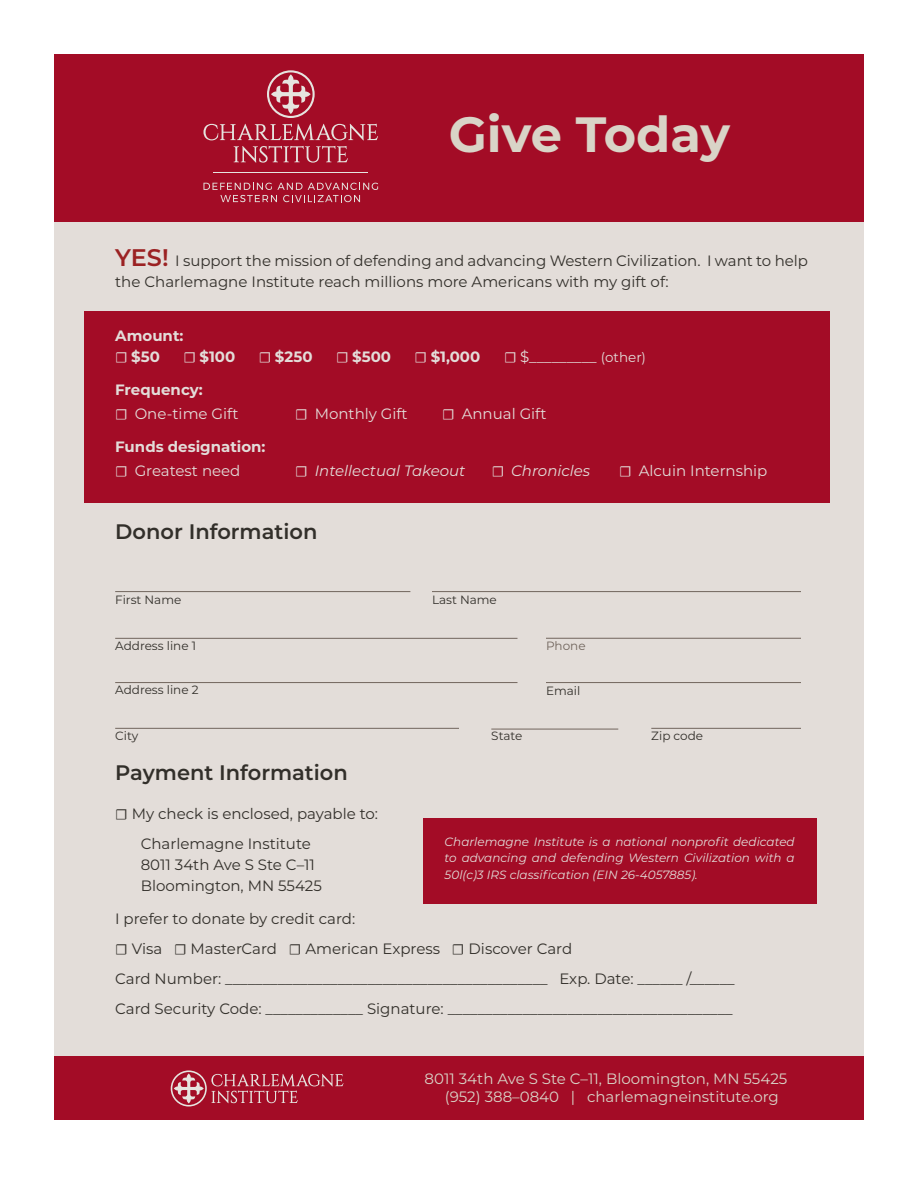
<style>
.page{position:relative;width:918px;height:1188px;background:#fff}
.page>*{position:absolute;margin:0;border:0;box-sizing:border-box;transform-origin:0 0}
.t1{font:700 49.5px "Montserrat";color:#d9d4c7}
.t2{font:600 21px "Montserrat";color:#322f2a}
.t3{font:15px/30px "Montserrat";color:#322f2a}
.t4{font:15px/24px "Montserrat";color:#e3ddd9}
.t5{font:15px/18px "Montserrat";color:#d9d4c7}
.t6{font:700 15px/21px "Montserrat";color:#e3ddd9}
.t7{font:italic 15px "Montserrat";color:#e3ddd9}
.t8{font:italic 12px/16.5px "Montserrat";color:#e3ddd9;text-align:justify}
.t9{font:12px "Montserrat";color:#322f2a}
.t10{font:12px "Montserrat";color:#71655d}
.s1{font-weight:600;font-size:24px;color:#9b2223}
.s2{font-family:"Minion Pro"}
.s3{font-family:"Minion Pro";font-weight:400}
.s4{font-size:13.5px}
.s5{font-weight:700}
.s6{font-weight:400}
.s7{font-family:"Minion Pro";font-style:normal}
</style>
<div class="page">
<div style="left:54px;top:54px;width:810px;height:168px;background:#a30c26"></div>
<div style="left:54px;top:222px;width:810px;height:886px;background:#e3ddd9"></div>
<div style="left:423px;top:818px;width:393px;height:86px;background:#a30c26"></div>
<div style="left:85px;top:311px;width:745px;height:191px;background:#a30c26"></div>
<svg style="left:204px;top:124px;width:174px;height:16px"></svg>
<svg style="left:234px;top:146px;width:114px;height:17px"></svg>
<svg style="left:267px;top:70px;width:48px;height:48px"></svg>
<hr style="left:213px;top:172px;width:155px;height:1px;background:#e6e4df">
<svg style="left:204px;top:183px;width:174px;height:19px"></svg>
<div style="left:54px;top:1056px;width:810px;height:63px;background:#a30c26"></div>
<svg style="left:171px;top:1070px;width:173px;height:37px"></svg>
<hr style="left:115px;top:591px;width:295px;height:1px;background:#71655d">
<hr style="left:432px;top:591px;width:369px;height:1px;background:#71655d">
<hr style="left:546px;top:638px;width:255px;height:1px;background:#71655d">
<hr style="left:546px;top:682px;width:255px;height:1px;background:#71655d">
<hr style="left:115px;top:638px;width:403px;height:1px;background:#71655d">
<hr style="left:115px;top:682px;width:403px;height:1px;background:#71655d">
<hr style="left:115px;top:728px;width:344px;height:1px;background:#71655d">
<hr style="left:491px;top:729px;width:127px;height:1px;background:#71655d">
<hr style="left:651px;top:728px;width:150px;height:1px;background:#71655d">
<h1 class="t1" style="left:449px;top:99px;width:283px">Give Today</h1>
<p class="t3" style="left:115px;top:249px;width:694px;line-height:21px"><span class="s1">YES!</span> I support the mission of defending and advancing Western Civilization. I want to help the Charlemagne Institute reach millions more Americans with my gift of:</p>
<p class="t6" style="left:115px;top:324px;width:70px">Amount: <span class="s2">☐</span> $50</p>
<p class="t6" style="left:184px;top:345px;width:53px"><span class="s3">☐</span> $100</p>
<p class="t6" style="left:259px;top:345px;width:55px"><span class="s3">☐</span> $250</p>
<p class="t6" style="left:336px;top:345px;width:56px"><span class="s3">☐</span> $500</p>
<p class="t6" style="left:415px;top:345px;width:67px"><span class="s3">☐</span> $1,000</p>
<p class="t4" style="left:504px;top:344px;width:143px"><span class="s2">☐</span> $_________ <span class="s4">(other)</span></p>
<p class="t4" style="left:115px;top:377px;width:125px"><span class="s5">Frequency:<br></span><span class="s2">☐</span> One-time Gift</p>
<p class="t4" style="left:295px;top:401px;width:114px"><span class="s2">☐</span> Monthly Gift</p>
<p class="t4" style="left:442px;top:401px;width:106px"><span class="s2">☐</span> Annual Gift</p>
<p class="t6" style="left:115px;top:434px;width:152px;line-height:24px">Funds designation: <span class="s3">☐</span> <span class="s6">Greatest need</span></p>
<p class="t7" style="left:295px;top:460px;width:172px"><span class="s7">☐</span> Intellectual Takeout</p>
<p class="t7" style="left:492px;top:460px;width:100px"><span class="s7">☐</span> Chronicles</p>
<p class="t4" style="left:619px;top:458px;width:150px"><span class="s2">☐</span> Alcuin Internship</p>
<h2 class="t2" style="left:115px;top:516px;width:204px">Donor Information</h2>
<p class="t9" style="left:115px;top:592px;width:68px">First Name</p>
<p class="t9" style="left:432px;top:592px;width:66px">Last Name</p>
<p class="t9" style="left:115px;top:638px;width:82px">Address line 1</p>
<p class="t9" style="left:115px;top:681px;width:85px">Address line 2</p>
<p class="t9" style="left:115px;top:727px;width:25px">City</p>
<p class="t9" style="left:491px;top:727px;width:33px">State</p>
<p class="t9" style="left:651px;top:727px;width:53px">Zip code</p>
<p class="t10" style="left:546px;top:638px;width:41px">Phone</p>
<p class="t9" style="left:546px;top:682px;width:36px">Email</p>
<h2 class="t2" style="left:115px;top:757px;width:234px">Payment Information</h2>
<p class="t3" style="left:141px;top:798px;width:239px;text-indent:-26px"><span class="s2">☐</span> My check is enclosed, payable to:<br>Charlemagne Institute</p>
<p class="t3" style="left:141px;top:853px;width:183px;line-height:21px">8011 34th Ave S Ste C–11<br>Bloomington, MN 55425</p>
<p class="t3" style="left:115px;top:903px;width:621px">I prefer to donate by credit card:<br><span class="s2">☐</span> Visa <span class="s2">☐</span> MasterCard <span class="s2">☐</span> American Express <span class="s2">☐</span> Discover Card<br>Card Number: ___________________________________________ Exp. Date: ______ /______ Card Security Code: _____________ Signature: ______________________________________</p>
<p class="t8" style="left:445px;top:833px;width:352px">Charlemagne Institute is a national nonprofit dedicated to advancing and defending Western Civilization with a 50l(c)3 IRS classification (EIN 26-4057885).</p>
<p class="t5" style="left:445px;top:1069px;width:344px;text-indent:-20px">8011 34th Ave S Ste C–11, Bloomington, MN 55425 (952) 388–0840 | charlemagneinstitute.org</p>
</div>
